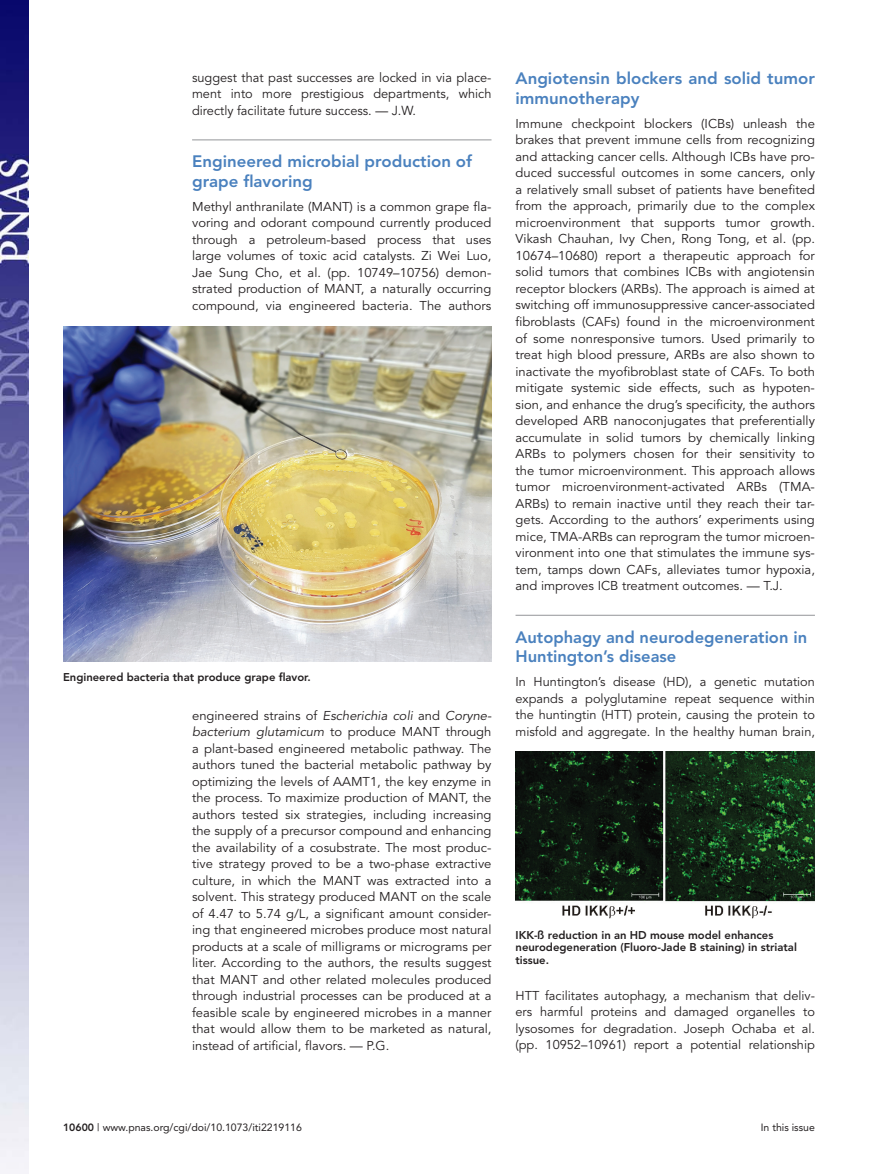
<style>
.page{position:relative;width:878px;height:1175px;background:#fff}
.page>*{position:absolute;margin:0;border:0;box-sizing:border-box;transform-origin:0 0}
.t1{font:800 16.5px/19.5px "Avenir";color:#4a81be}
.t2{font:13.05px/16.5px "Avenir";color:#231f20;text-align:justify}
.t3{font:12.75px/16.5px "Avenir";color:#231f20;text-align:justify}
.t4{font:800 11.25px/12.3px "Avenir";color:#231f20}
.t5{font:10.5px "Avenir";color:#231f20}
.s1{font-family:"Avenir LT Std";font-style:italic}
.s2{font-weight:800}
</style>
<div class="page">
<img style="left:0;top:0;width:28px;height:1173px">
<hr style="left:192px;top:139px;width:299px;height:1px;background:#939598">
<hr style="left:515px;top:615px;width:299px;height:1px;background:#939598">
<img style="left:63px;top:326px;width:428px;height:335px">
<img style="left:515px;top:751px;width:299px;height:167px">
<p class="t2" style="left:192px;top:69px;width:301px">suggest that past successes are locked in via place&shy;ment into more prestigious departments, which directly facilitate future success. — J.W.</p>
<p class="t1" style="left:192px;top:152px;width:281px">Engineered microbial production of grape flavoring</p>
<p class="t3" style="left:192px;top:198px;width:301px">Methyl anthranilate (MANT) is a common grape fla&shy;voring and odorant compound currently produced through a petroleum-based process that uses large volumes of toxic acid catalysts. Zi Wei Luo, Jae Sung Cho, et al. (pp. 10749–10756) demon&shy;strated production of MANT, a naturally occurring compound, via engineered bacteria. The authors</p>
<p class="t4" style="left:63px;top:671px;width:249px">Engineered bacteria that produce grape flavor.</p>
<p class="t3" style="left:192px;top:707px;width:301px">engineered strains of <span class="s1">Escherichia coli</span> and <span class="s1">Coryne&shy;bacterium glutamicum</span> to produce MANT through a plant-based engineered metabolic pathway. The authors tuned the bacterial metabolic pathway by optimizing the levels of AAMT1, the key enzyme in the process. To maximize production of MANT, the authors tested six strategies, including increasing the supply of a precursor compound and enhancing the availability of a cosubstrate. The most produc&shy;tive strategy proved to be a two-phase extractive culture, in which the MANT was extracted into a solvent. This strategy produced MANT on the scale of 4.47 to 5.74 g/L, a significant amount consider&shy;ing that engineered microbes produce most natural products at a scale of milligrams or micrograms per liter. According to the authors, the results suggest that MANT and other related molecules produced through industrial processes can be produced at a feasible scale by engineered microbes in a manner that would allow them to be marketed as natural, instead of artificial, flavors. — P.G.</p>
<p class="t1" style="left:515px;top:69px;width:301px">Angiotensin blockers and solid tumor immunotherapy</p>
<p class="t3" style="left:515px;top:116px;width:301px">Immune checkpoint blockers (ICBs) unleash the brakes that prevent immune cells from recognizing and attacking cancer cells. Although ICBs have pro&shy;duced successful outcomes in some cancers, only a relatively small subset of patients have benefited from the approach, primarily due to the complex microenvironment that supports tumor growth.<br>Vikash Chauhan, Ivy Chen, Rong Tong, et al. (pp.<br>10674–10680) report a therapeutic approach for solid tumors that combines ICBs with angiotensin receptor blockers (ARBs). The approach is aimed at switching off immunosuppressive cancer-associated fibroblasts (CAFs) found in the microenvironment of some nonresponsive tumors. Used primarily to treat high blood pressure, ARBs are also shown to inactivate the myofibroblast state of CAFs. To both mitigate systemic side effects, such as hypoten&shy;sion, and enhance the drug’s specificity, the authors developed ARB nanoconjugates that preferentially accumulate in solid tumors by chemically linking ARBs to polymers chosen for their sensitivity to the tumor microenvironment. This approach allows tumor microenvironment-activated ARBs (TMA-ARBs) to remain inactive until they reach their tar&shy;gets. According to the authors’ experiments using mice, TMA-ARBs can reprogram the tumor microen&shy;vironment into one that stimulates the immune sys&shy;tem, tamps down CAFs, alleviates tumor hypoxia, and improves ICB treatment outcomes. — T.J.</p>
<p class="t1" style="left:515px;top:627px;width:293px">Autophagy and neurodegeneration in<br>Huntington’s disease</p>
<p class="t3" style="left:515px;top:674px;width:301px">In Huntington’s disease (HD), a genetic mutation expands a polyglutamine repeat sequence within the huntingtin (HTT) protein, causing the protein to misfold and aggregate. In the healthy human brain,</p>
<p class="t4" style="left:515px;top:928px;width:283px">IKK-ß reduction in an HD mouse model enhances neurodegeneration (Fluoro-Jade B staining) in striatal tissue.</p>
<p class="t3" style="left:515px;top:987px;width:301px">HTT facilitates autophagy, a mechanism that deliv&shy;ers harmful proteins and damaged organelles to lysosomes for degradation. Joseph Ochaba et al. (pp. 10952–10961) report a potential relationship</p>
<p class="t5" style="left:63px;top:1121px;width:240px"><span class="s2">10600</span> | www.pnas.org/cgi/doi/10.1073/iti2219116</p>
<p class="t5" style="left:760px;top:1121px;width:56px">In this issue</p>
</div>
